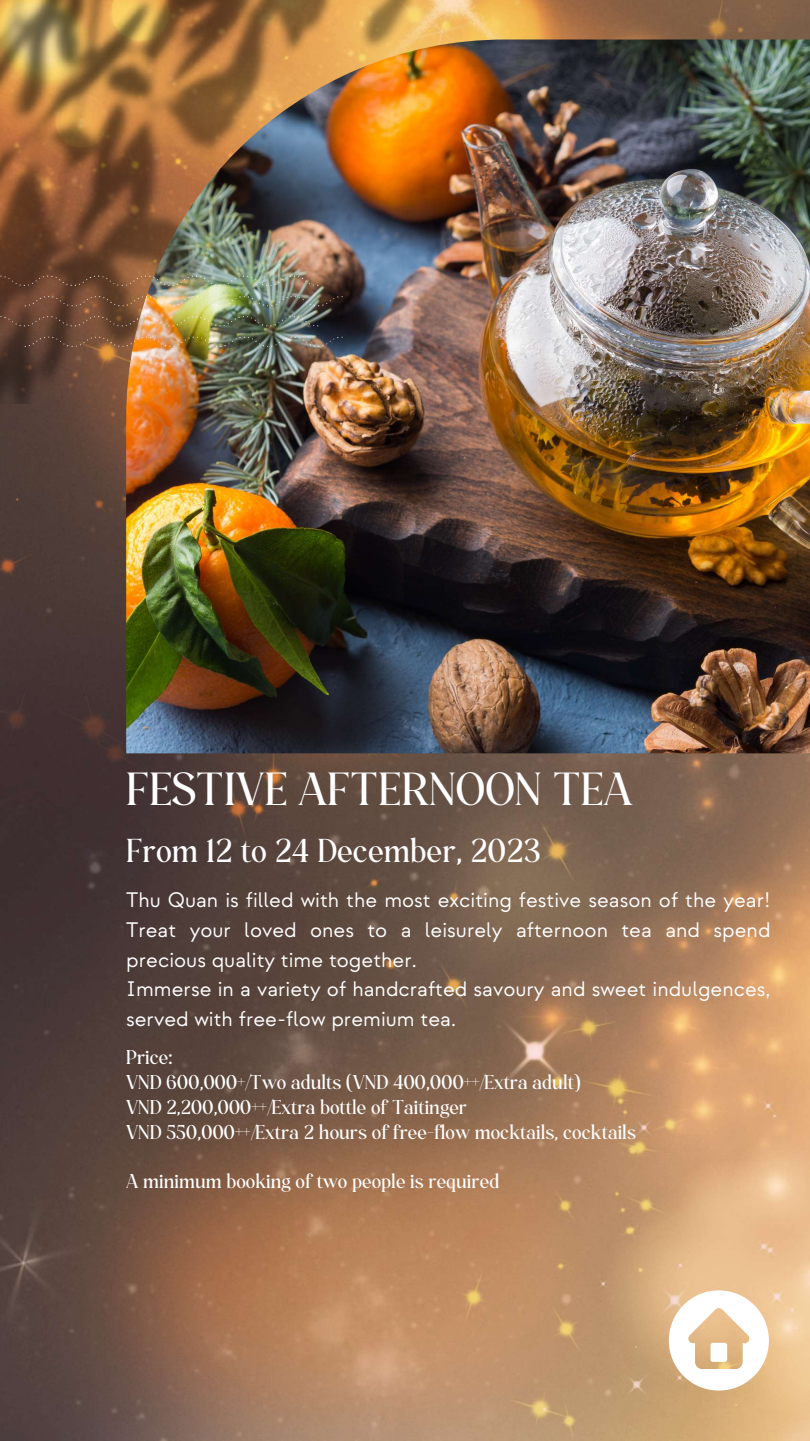
<style>
.page{position:relative;width:810px;height:1441px;background:#fff}
.page>*{position:absolute;margin:0;border:0;box-sizing:border-box;transform-origin:0 0}
.t1{font:500 48.75px "Monesta";color:#fff}
.t2{font:500 34.8px "Monesta";color:#fff}
.t3{font:21px/29.8px "Strawford";color:#fff}
.t4{font:500 21px/24.8px "Monesta";color:#fff}
</style>
<div class="page">
<img style="left:0;top:0;width:810px;height:1440px">
<img style="left:126px;top:39px;width:684px;height:714px">
<img style="left:0;top:0;width:605px;height:403px">
<img style="left:0;top:258px;width:368px;height:108px">
<svg style="left:669px;top:1290px;width:100px;height:100px"></svg>
<div style="left:711px;top:1342px;width:16px;height:19px;background:#fff;border-radius:2px"></div>
<h1 class="t1" style="left:126px;top:770px;width:508px">FESTIVE AFTERNOON TEA</h1>
<h2 class="t2" style="left:126px;top:837px;width:417px">From 12 to 24 December, 2023</h2>
<p class="t3" style="left:126px;top:885px;width:646px">Thu Quan is filled with the most exciting festive season of the year!<br>Treat your loved ones to a leisurely afternoon tea and spend precious quality time together.<br>Immerse in a variety of handcrafted savoury and sweet indulgences, served with free-flow premium tea.</p>
<p class="t4" style="left:126px;top:1046px;width:511px">Price:<br>VND 600,000+/Two adults (VND 400,000++/Extra adult)<br>VND 2,200,000++/Extra bottle of Taitinger<br>VND 550,000++/Extra 2 hours of free-flow mocktails, cocktails</p>
<p class="t4" style="left:126px;top:1170px;width:375px">A minimum booking of two people is required</p>
</div>
